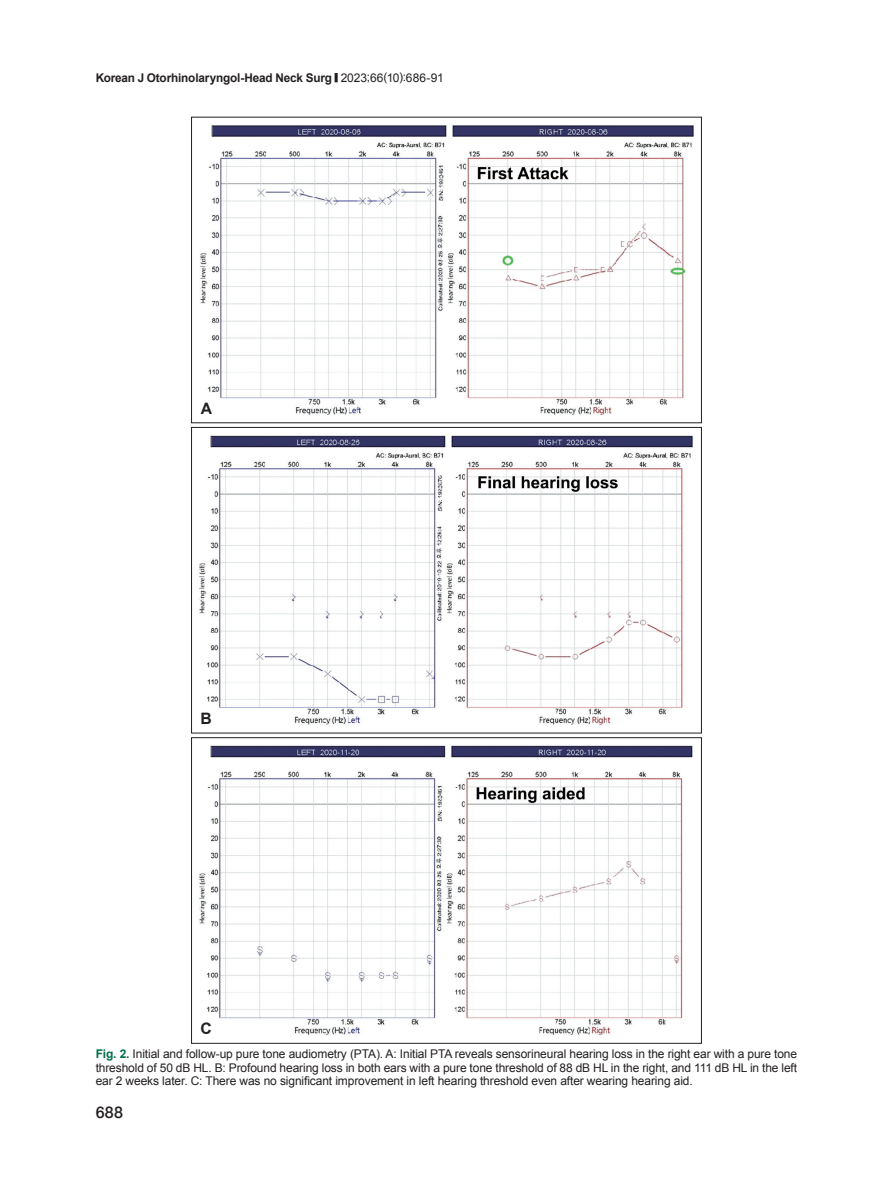
<style>
.page{position:relative;width:893px;height:1191px;background:#fff}
.page>*{position:absolute;margin:0;border:0;box-sizing:border-box;transform-origin:0 0}
.t1{font:500 16.05px "Helvetica Neue";color:#231f20}
.t2{font:700 15.75px "Arial";color:#231f20}
.t3{font:12px/13.5px "Arial";letter-spacing:-.01em;color:#231f20;text-align:justify}
.t4{font:700 12px "Arial";letter-spacing:-.015em;color:#231f20}
.s1{font-weight:400}
.s2{font-weight:700;color:#006f4b}
</style>
<div class="page">
<img style="left:200px;top:125px;width:494px;height:290px">
<div style="left:191px;top:117px;width:511px;height:306px;border:1px solid #231f20"></div>
<img style="left:199px;top:435px;width:494px;height:290px">
<div style="left:191px;top:427px;width:511px;height:306px;border:1px solid #231f20"></div>
<img style="left:199px;top:745px;width:494px;height:290px">
<div style="left:191px;top:737px;width:511px;height:306px;border:1px solid #231f20"></div>
<p class="t4" style="left:96px;top:70px;width:350px">Korean J Otorhinolaryngol-Head Neck Surg <sup>█</sup> <span class="s1">2023;66(10):686-91</span></p>
<h2 class="t2" style="left:201px;top:398px;width:13px">A</h2>
<h2 class="t2" style="left:201px;top:708px;width:13px">B</h2>
<h2 class="t2" style="left:201px;top:1018px;width:13px">C</h2>
<p class="t3" style="left:96px;top:1047px;width:703px"><span class="s2">Fig. 2.</span> Initial and follow-up pure tone audiometry (PTA). A: Initial PTA reveals sensorineural hearing loss in the right ear with a pure tone threshold of 50 dB HL. B: Profound hearing loss in both ears with a pure tone threshold of 88 dB HL in the right, and 111 dB HL in the left ear 2 weeks later. C: There was no significant improvement in left hearing threshold even after wearing hearing aid.</p>
<h1 class="t1" style="left:96px;top:1099px;width:29px">688</h1>
</div>
